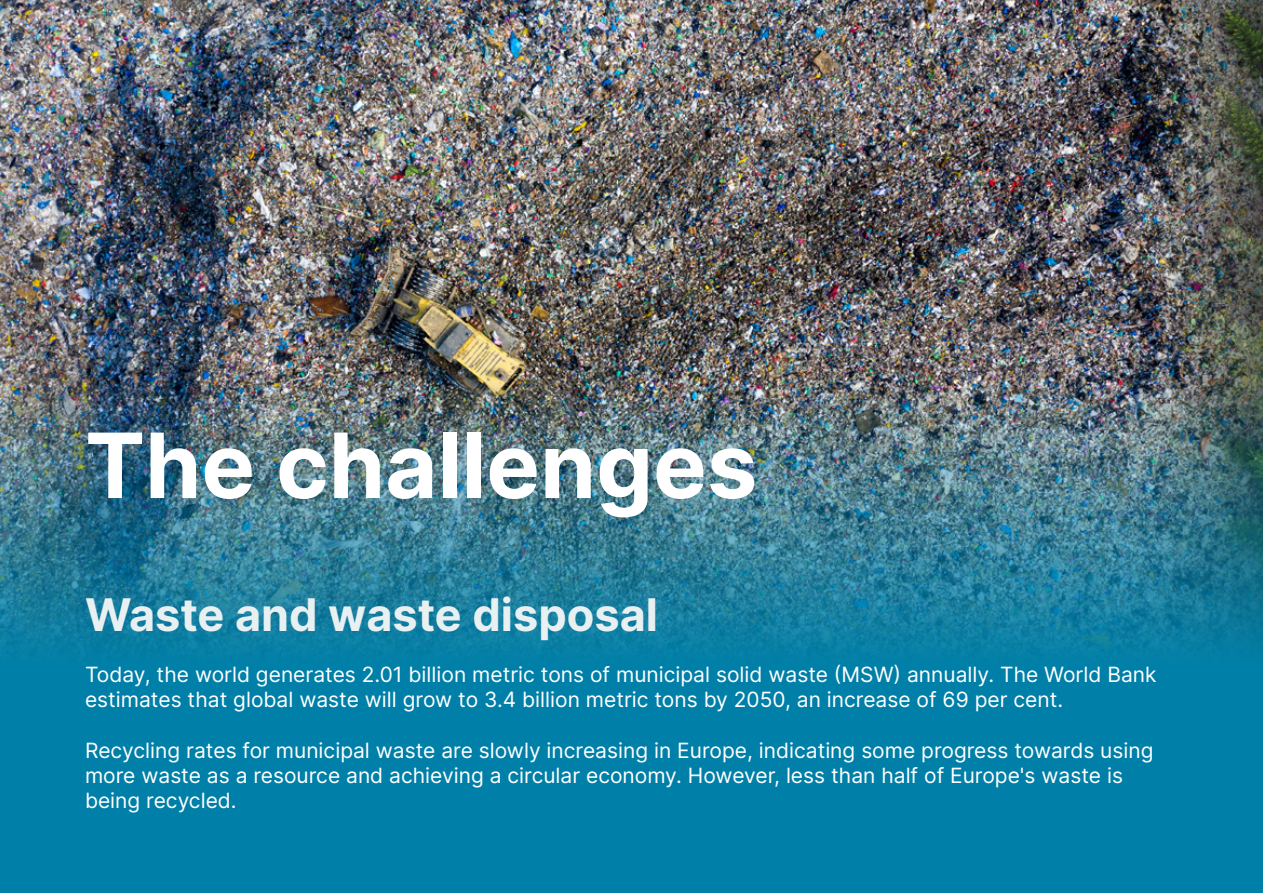
<style>
.page{position:relative;width:1263px;height:893px;background:#fff}
.page>*{position:absolute;margin:0;border:0;box-sizing:border-box;transform-origin:0 0}
.t1{font:700 90px "Inter";color:#fff}
.t2{font:700 45px "Inter";color:#e8f0f2}
.t3{font:21px/25.2px "Inter";color:#fff}
</style>
<div class="page">
<img style="left:0;top:0;width:1263px;height:326px">
<img style="left:0;top:326px;width:1263px;height:567px">
<h1 class="t1" style="left:85px;top:400px;width:674px">The challenges</h1>
<h2 class="t2" style="left:85px;top:582px;width:575px">Waste and waste disposal</h2>
<p class="t3" style="left:85px;top:661px;width:1073px">Today, the world generates 2.01 billion metric tons of municipal solid waste (MSW) annually. The World Bank estimates that global waste will grow to 3.4 billion metric tons by 2050, an increase of 69 per cent.</p>
<p class="t3" style="left:85px;top:737px;width:1070px">Recycling rates for municipal waste are slowly increasing in Europe, indicating some progress towards using more waste as a resource and achieving a circular economy. However, less than half of Europe's waste is being recycled.</p>
</div>
